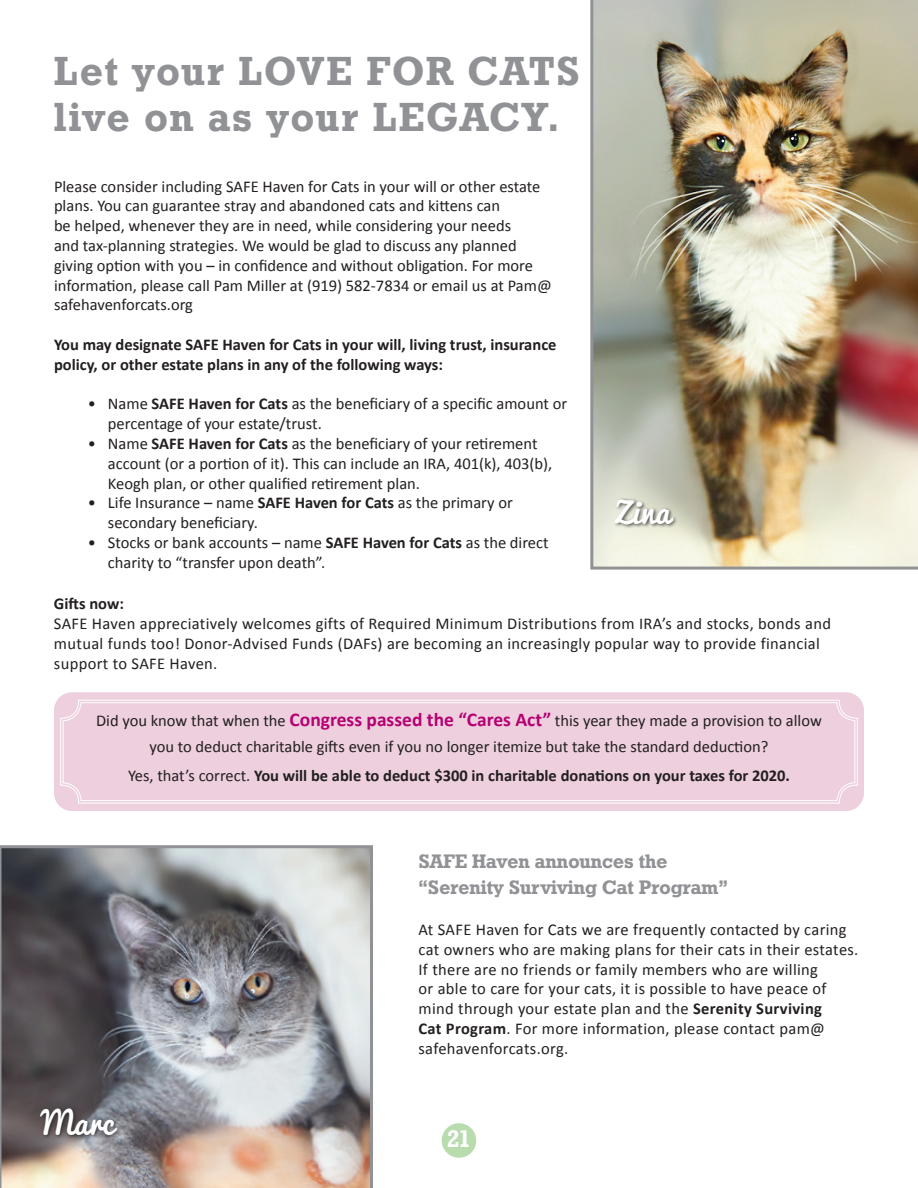
<style>
.page{position:relative;width:918px;height:1188px;background:#fff}
.page>*{position:absolute;margin:0;border:0;box-sizing:border-box;transform-origin:0 0}
.t1{font:40.5px/46.5px "Geometric Slab 712 BT Bold A";letter-spacing:.05em;color:#919295}
.t2{font:31.5px "Pacifico";color:#fff}
.t3{font:24px "Geometric Slab 712 BT Bold A";color:#fff}
.t4{font:19.5px/25.8px "Geometric Slab 712 BT Bold A";color:#919295}
.t5{font:16.5px/19.8px "Calibri";color:#231f20}
.t6{font:16.5px/19.8px "Calibri";letter-spacing:.02em;color:#231f20}
.t7{font:700 16.5px/19.8px "Calibri";color:#231f20}
.s1{font-weight:700}
.s2{font-weight:700;font-size:19.5px;color:#b60172}
.s3{font-weight:400}
</style>
<div class="page">
<div style="left:54px;top:692px;width:810px;height:119px;background:#edcfde;border-radius:18px"></div>
<div style="left:442px;top:1123px;width:34px;height:35px;background:#b8dcae;border-radius:50%"></div>
<img style="left:590px;top:0;width:328px;height:570px">
<div style="left:613px;top:497px;width:65px;height:32px;background:#231f20;opacity:.75"></div>
<svg style="left:0;top:845px;width:373px;height:343px;background:#928e8f"></svg>
<div style="left:38px;top:1106px;width:84px;height:33px;background:#231f20;opacity:.75"></div>
<svg style="left:60px;top:700px;width:798px;height:104px"></svg>
<div style="left:63px;top:702px;width:792px;height:99px;border:1px solid #fff;border-radius:18px"></div>
<h1 class="t1" style="left:54px;top:47px;width:527px">Let your LOVE FOR CATS live on as your LEGACY.</h1>
<p class="t5" style="left:54px;top:176px;width:499px">Please consider including SAFE Haven for Cats in your will or other estate plans. You can guarantee stray and abandoned cats and kittens can<br>be helped, whenever they are in need, while considering your needs<br>and tax-planning strategies. We would be glad to discuss any planned giving option with you – in confidence and without obligation. For more information, please call Pam Miller at (919) 582-7834 or email us at Pam@ safehavenforcats.org</p>
<p class="t7" style="left:54px;top:335px;width:504px">You may designate SAFE Haven for Cats in your will, living trust, insurance policy, or other estate plans in any of the following ways:</p>
<p class="t5" style="left:108px;top:394px;width:461px;text-indent:-20px">• Name <span class="s1">SAFE Haven for Cats</span> as the beneficiary of a specific amount or percentage of your estate/trust.</p>
<p class="t5" style="left:108px;top:434px;width:446px;text-indent:-20px">• Name <span class="s1">SAFE Haven for Cats</span> as the beneficiary of your retirement account (or a portion of it). This can include an IRA, 401(k), 403(b),<br>Keogh plan, or other qualified retirement plan.</p>
<p class="t5" style="left:108px;top:493px;width:406px;text-indent:-20px">• Life Insurance – name <span class="s1">SAFE Haven for Cats</span> as the primary or secondary beneficiary.</p>
<p class="t5" style="left:108px;top:533px;width:442px;text-indent:-20px">• Stocks or bank accounts – name <span class="s1">SAFE Haven for Cats</span> as the direct charity to “transfer upon death”.</p>
<p class="t7" style="left:54px;top:594px;width:71px">Gifts now:</p>
<p class="t6" style="left:54px;top:614px;width:779px">SAFE Haven appreciatively welcomes gifts of Required Minimum Distributions from IRA’s and stocks, bonds and mutual funds too! Donor-Advised Funds (DAFs) are becoming an increasingly popular way to provide financial support to SAFE Haven.</p>
<h2 class="t2" style="left:616px;top:484px;width:56px">Zina</h2>
<p class="t5" style="left:96px;top:708px;width:727px;line-height:25.8px;text-align:center">Did you know that when the <span class="s2">Congress passed the “Cares Act”</span> this year they made a provision to allow you to deduct charitable gifts even if you no longer itemize but take the standard deduction?</p>
<p class="t7" style="left:128px;top:765px;width:664px"><span class="s3">Yes, that’s correct.</span> You will be able to deduct $300 in charitable donations on your taxes for 2020.</p>
<h2 class="t2" style="left:41px;top:1095px;width:74px">Marc</h2>
<p class="t4" style="left:418px;top:848px;width:311px">SAFE Haven announces the “Serenity Surviving Cat Program”</p>
<p class="t6" style="left:418px;top:920px;width:441px">At SAFE Haven for Cats we are frequently contacted by caring cat owners who are making plans for their cats in their estates.<br>If there are no friends or family members who are willing<br>or able to care for your cats, it is possible to have peace of mind through your estate plan and the <span class="s1">Serenity Surviving<br>Cat Program</span>. For more information, please contact pam@ safehavenforcats.org.</p>
<h3 class="t3" style="left:447px;top:1124px;width:25px">21</h3>
</div>
